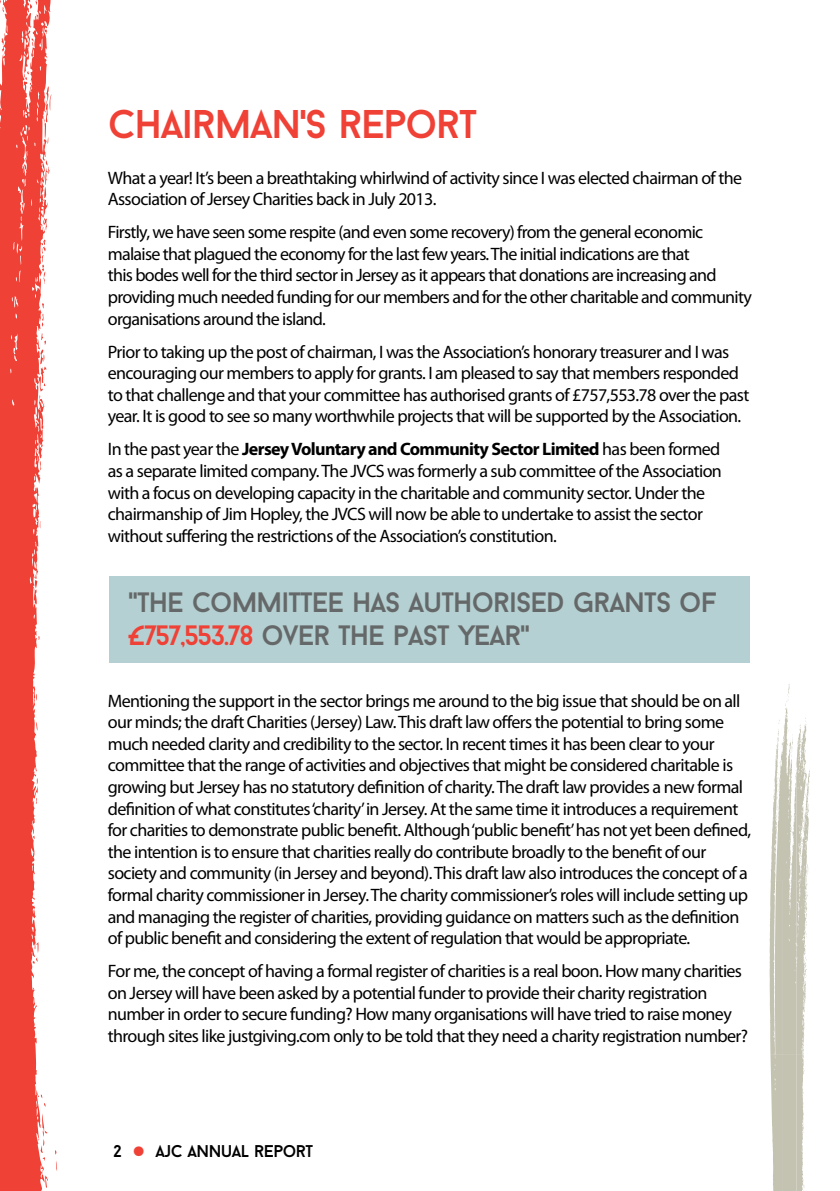
<style>
.page{position:relative;width:840px;height:1191px;background:#fff}
.page>*{position:absolute;margin:0;border:0;box-sizing:border-box;transform-origin:0 0}
.t1{font:40px "Baron Neue";letter-spacing:-.03em;color:#ef4136}
.t2{font:28px/33.6px "Baron Neue";letter-spacing:-.03em;color:#656868}
.t3{font:18px/21.6px "Myriad Pro";letter-spacing:-.035em;color:#000}
.t4{font:17px "Baron Neue";letter-spacing:-.03em;color:#000}
.s1{font-weight:700}
.s2{color:#ef4136}
.s3{font-size:45px;color:#ef4136}
</style>
<div class="page">
<svg style="left:0;top:0;width:51px;height:1191px;fill:#ef4136"></svg>
<svg style="left:30px;top:0;width:7px;height:9px"></svg>
<svg style="left:25px;top:71px;width:4px;height:10px"></svg>
<svg style="left:44px;top:86px;width:8px;height:58px"></svg>
<svg style="left:44px;top:160px;width:6px;height:38px"></svg>
<svg style="left:42px;top:239px;width:4px;height:45px"></svg>
<svg style="left:41px;top:314px;width:3px;height:13px"></svg>
<svg style="left:40px;top:333px;width:6px;height:53px"></svg>
<svg style="left:39px;top:461px;width:3px;height:9px"></svg>
<svg style="left:39px;top:521px;width:2px;height:7px"></svg>
<svg style="left:34px;top:574px;width:3px;height:14px"></svg>
<svg style="left:40px;top:1113px;width:7px;height:47px"></svg>
<svg style="left:769px;top:684px;width:40px;height:507px"></svg>
<img style="left:773px;top:734px;width:36px;height:45px">
<div style="left:109px;top:575px;width:639px;height:87px;background:#b5d0d2"></div>
<h1 class="t1" style="left:108px;top:99px;width:370px">CHAIRMAN'S REPORT</h1>
<p class="t3" style="left:108px;top:167px;width:635px">What a year! It’s been a breathtaking whirlwind of activity since I was elected chairman of the<br>Association of Jersey Charities back in July 2013.</p>
<p class="t3" style="left:108px;top:222px;width:645px">Firstly, we have seen some respite (and even some recovery) from the general economic malaise that plagued the economy for the last few years. The initial indications are that<br>this bodes well for the third sector in Jersey as it appears that donations are increasing and providing much needed funding for our members and for the other charitable and community organisations around the island.</p>
<p class="t3" style="left:108px;top:341px;width:642px">Prior to taking up the post of chairman, I was the Association’s honorary treasurer and I was encouraging our members to apply for grants. I am pleased to say that members responded to that challenge and that your committee has authorised grants of £757,553.78 over the past year. It is good to see so many worthwhile projects that will be supported by the Association.</p>
<p class="t3" style="left:108px;top:439px;width:615px">In the past year the <span class="s1">Jersey Voluntary and Community Sector Limited</span> has been formed as a separate limited company. The JVCS was formerly a sub committee of the Association with a focus on developing capacity in the charitable and community sector. Under the chairmanship of Jim Hopley, the JVCS will now be able to undertake to assist the sector without suffering the restrictions of the Association’s constitution.</p>
<h2 class="t2" style="left:129px;top:585px;width:589px">"THE COMMITTEE HAS AUTHORISED GRANTS OF <span class="s2">£757,553.78</span> OVER THE PAST YEAR"</h2>
<p class="t3" style="left:108px;top:690px;width:644px">Mentioning the support in the sector brings me around to the big issue that should be on all our minds; the draft Charities (Jersey) Law. This draft law offers the potential to bring some much needed clarity and credibility to the sector. In recent times it has been clear to your committee that the range of activities and objectives that might be considered charitable is growing but Jersey has no statutory definition of charity. The draft law provides a new formal definition of what constitutes ‘charity’in Jersey. At the same time it introduces a requirement for charities to demonstrate public benefit. Although ‘public benefit’has not yet been defined, the intention is to ensure that charities really do contribute broadly to the benefit of our society and community (in Jersey and beyond). This draft law also introduces the concept of a formal charity commissioner in Jersey. The charity commissioner’s roles will include setting up and managing the register of charities, providing guidance on matters such as the definition of public benefit and considering the extent of regulation that would be appropriate.</p>
<p class="t3" style="left:108px;top:960px;width:641px">For me, the concept of having a formal register of charities is a real boon. How many charities on Jersey will have been asked by a potential funder to provide their charity registration number in order to secure funding? How many organisations will have tried to raise money through sites like justgiving.com only to be told that they need a charity registration number?</p>
<p class="t4" style="left:113px;top:1140px;width:10px">2</p>
<p class="t4" style="left:132px;top:1140px;width:182px"><span class="s3">•</span> AJC ANNUAL REPORT</p>
</div>
